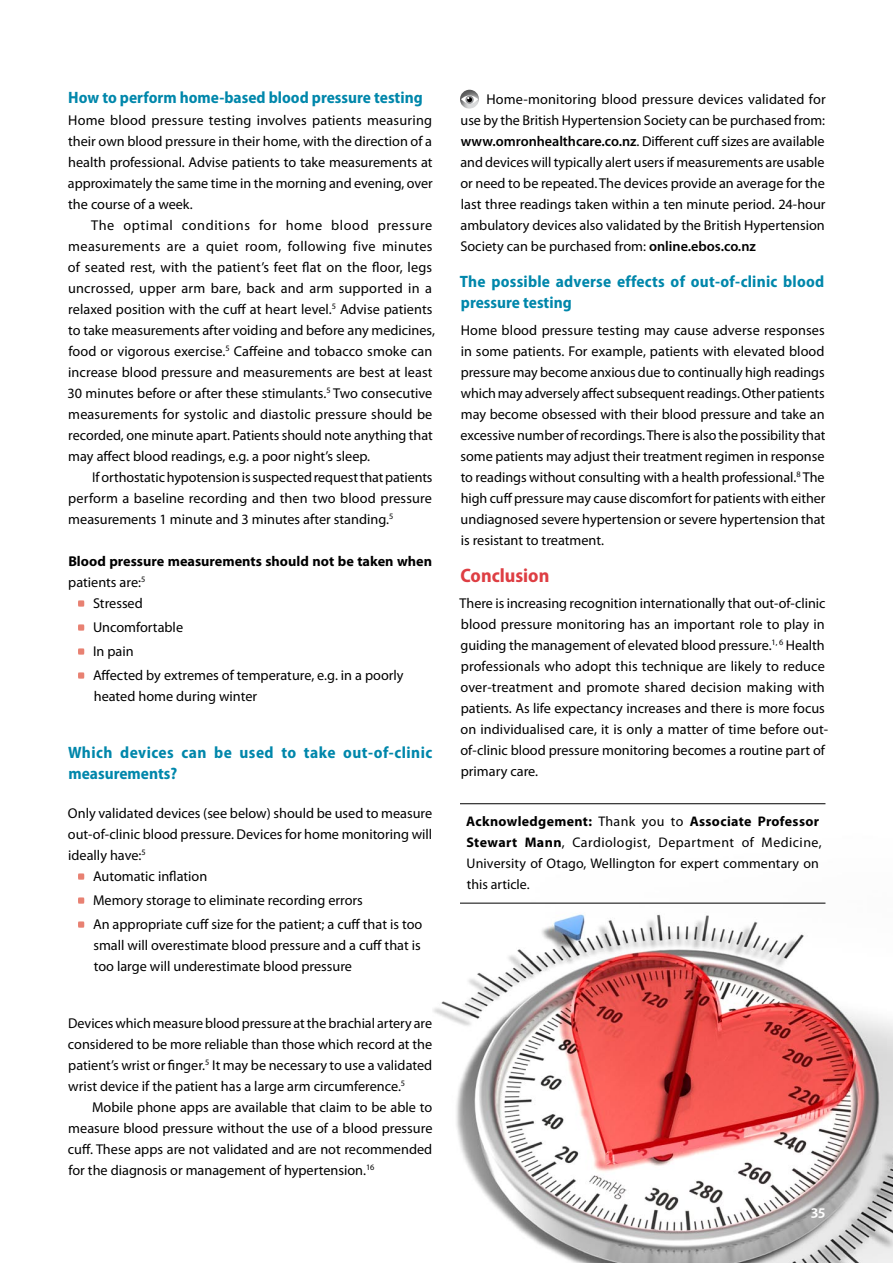
<style>
.page{position:relative;width:893px;height:1263px;background:#fff}
.page>*{position:absolute;margin:0;border:0;box-sizing:border-box;transform-origin:0 0}
.t1{font:700 semi-condensed 19.5px "Myriad Pro";color:#de3e43}
.t2{font:700 semi-condensed 16.5px/21px "Myriad Pro";letter-spacing:.015em;color:#0087ab}
.t3{font:600 15.75px "Myriad Pro";color:#fff}
.t4{font:14.25px/21px "Myriad Pro";color:#000;text-align:justify}
.t5{font:700 14.25px "Myriad Pro";color:#000}
.t6{font:13.95px/21px "Myriad Pro";letter-spacing:.01em;color:#000}
.s1{font-weight:600}
.s2{font-weight:700}
</style>
<div class="page">
<img style="left:433px;top:803px;width:460px;height:460px">
<svg style="left:78px;top:600px;width:6px;height:7px"></svg>
<svg style="left:78px;top:624px;width:6px;height:7px"></svg>
<svg style="left:78px;top:648px;width:6px;height:7px"></svg>
<svg style="left:78px;top:672px;width:6px;height:7px"></svg>
<svg style="left:78px;top:873px;width:6px;height:7px"></svg>
<svg style="left:78px;top:897px;width:6px;height:7px"></svg>
<svg style="left:78px;top:921px;width:6px;height:7px"></svg>
<div style="left:458px;top:88px;width:22px;height:22px;background:#000;opacity:.6"></div>
<svg style="left:461px;top:95px;width:17px;height:9px"></svg>
<svg style="left:465px;top:96px;width:9px;height:8px"></svg>
<svg style="left:467px;top:97px;width:5px;height:5px"></svg>
<hr style="left:460px;top:803px;width:365px;height:1px;background:#000">
<hr style="left:460px;top:903px;width:365px;height:1px;background:#000">
<p class="t2" style="left:68px;top:87px;width:356px">How to perform home-based blood pressure testing</p>
<p class="t4" style="left:68px;top:109px;width:366px">Home blood pressure testing involves patients measuring their own blood pressure in their home, with the direction of a health professional. Advise patients to take measurements at approximately the same time in the morning and evening, over the course of a week.</p>
<p class="t4" style="left:68px;top:214px;width:369px;text-align:left;text-indent:24px">The optimal conditions for home blood pressure measurements are a quiet room, following five minutes of seated rest, with the patient’s feet flat on the floor, legs uncrossed, upper arm bare, back and arm supported in a relaxed position with the cuff at heart level.<sup>5</sup> Advise patients to take measurements after voiding and before any medicines, food or vigorous exercise.<sup>5</sup> Caffeine and tobacco smoke can increase blood pressure and measurements are best at least 30 minutes before or after these stimulants.<sup>5</sup> Two consecutive measurements for systolic and diastolic pressure should be recorded, one minute apart. Patients should note anything that may affect blood readings, e.g. a poor night’s sleep.</p>
<p class="t4" style="left:68px;top:466px;width:366px;text-indent:24px">If orthostatic hypotension is suspected request that patients perform a baseline recording and then two blood pressure measurements 1 minute and 3 minutes after standing.<sup>5</sup></p>
<p class="t5" style="left:68px;top:551px;width:365px">Blood pressure measurements should not be taken when</p>
<p class="t4" style="left:68px;top:571px;width:79px">patients are:<sup>5</sup></p>
<p class="t4" style="left:93px;top:592px;width:51px">Stressed</p>
<p class="t4" style="left:93px;top:614px;width:312px;line-height:24px;text-align:left">Uncomfortable<br>In pain<br>Affected by extremes of temperature, e.g. in a poorly</p>
<p class="t4" style="left:94px;top:685px;width:165px">heated home during winter</p>
<p class="t2" style="left:68px;top:742px;width:366px">Which devices can be used to take out-of-clinic measurements?</p>
<p class="t4" style="left:68px;top:802px;width:366px">Only validated devices (see below) should be used to measure</p>
<p class="t4" style="left:68px;top:823px;width:366px">out-of-clinic blood pressure. Devices for home monitoring will</p>
<p class="t4" style="left:68px;top:844px;width:79px">ideally have:<sup>5</sup></p>
<p class="t4" style="left:93px;top:865px;width:116px">Automatic inflation</p>
<p class="t4" style="left:93px;top:887px;width:331px;line-height:24px">Memory storage to eliminate recording errors<br>An appropriate cuff size for the patient; a cuff that is too</p>
<p class="t4" style="left:93px;top:934px;width:329px">small will overestimate blood pressure and a cuff that is too large will underestimate blood pressure</p>
<p class="t4" style="left:68px;top:1012px;width:366px">Devices which measure blood pressure at the brachial artery are considered to be more reliable than those which record at the patient’s wrist or finger.<sup>5</sup> It may be necessary to use a validated wrist device if the patient has a large arm circumference.<sup>5</sup></p>
<p class="t4" style="left:68px;top:1096px;width:366px;text-indent:24px">Mobile phone apps are available that claim to be able to measure blood pressure without the use of a blood pressure cuff. These apps are not validated and are not recommended for the diagnosis or management of hypertension.<sup>16</sup></p>
<p class="t4" style="left:460px;top:88px;width:367px;text-indent:26px">Home-monitoring blood pressure devices validated for use by the British Hypertension Society can be purchased from: <span class="s1">www.omronhealthcare.co.nz</span>. Different cuff sizes are available and devices will typically alert users if measurements are usable or need to be repeated. The devices provide an average for the last three readings taken within a ten minute period. 24-hour ambulatory devices also validated by the British Hypertension Society can be purchased from: <span class="s1">online.ebos.co.nz</span></p>
<p class="t2" style="left:460px;top:271px;width:366px">The possible adverse effects of out-of-clinic blood pressure testing</p>
<p class="t4" style="left:460px;top:319px;width:367px">Home blood pressure testing may cause adverse responses in some patients. For example, patients with elevated blood pressure may become anxious due to continually high readings which may adversely affect subsequent readings. Other patients may become obsessed with their blood pressure and take an excessive number of recordings. There is also the possibility that some patients may adjust their treatment regimen in response to readings without consulting with a health professional.<sup>8</sup> The high cuff pressure may cause discomfort for patients with either undiagnosed severe hypertension or severe hypertension that is resistant to treatment.</p>
<h1 class="t1" style="left:460px;top:565px;width:90px">Conclusion</h1>
<p class="t4" style="left:460px;top:592px;width:370px;text-align:left">There is increasing recognition internationally that out-of-clinic blood pressure monitoring has an important role to play in guiding the management of elevated blood pressure.<sup>1,</sup> <sup>6</sup> Health professionals who adopt this technique are likely to reduce over-treatment and promote shared decision making with patients. As life expectancy increases and there is more focus on individualised care, it is only a matter of time before out&shy;of-clinic blood pressure monitoring becomes a routine part of primary care.</p>
<p class="t6" style="left:466px;top:811px;width:357px"><span class="s2">Acknowledgement:</span> Thank you to <span class="s2">Associate Professor Stewart Mann</span>, Cardiologist, Department of Medicine, University of Otago, Wellington for expert commentary on this article.</p>
<p class="t3" style="left:811px;top:1201px;width:16px">35</p>
</div>
